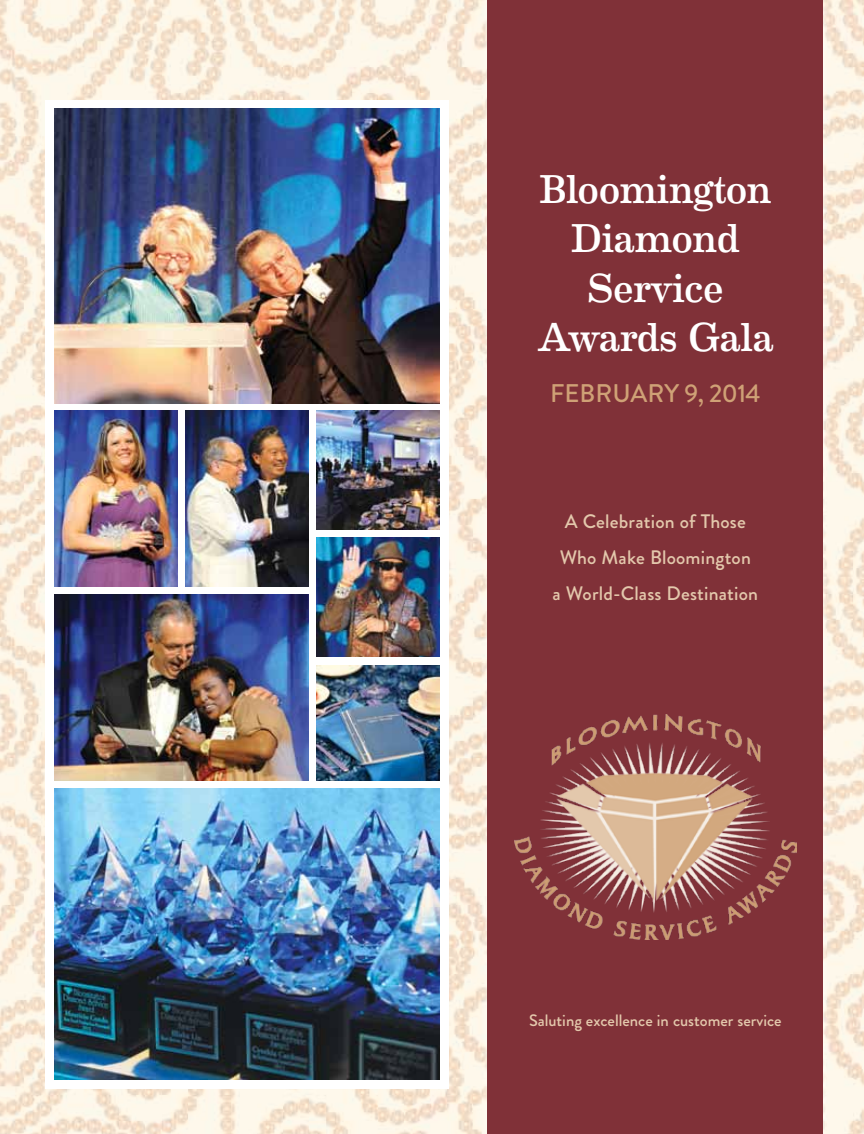
<style>
.page{position:relative;width:864px;height:1134px;background:#fff}
.page>*{position:absolute;margin:0;border:0;box-sizing:border-box;transform-origin:0 0}
.t1{font:40.5px/49.5px "Eames Century Modern";letter-spacing:-.015em;color:#fff;text-align:center}
.t2{font:500 25.5px "Brandon Grotesque";color:#cfa176}
.t3{font:500 19.5px/36px "Brandon Grotesque";letter-spacing:.01em;color:#e3c8ac;text-align:center}
.t4{font:500 16.5px "Brandon Grotesque";color:#e3c8ac}
</style>
<div class="page">
<img style="left:0;top:0;width:864px;height:1134px">
<div style="left:45px;top:100px;width:404px;height:989px;background:#fff"></div>
<div style="left:478px;top:0;width:355px;height:1134px;background:#fff;opacity:.75"></div>
<div style="left:488px;top:0;width:335px;height:1134px;background:#803138"></div>
<img style="left:514px;top:714px;width:282px;height:226px">
<img style="left:54px;top:788px;width:386px;height:292px">
<img style="left:54px;top:108px;width:386px;height:295px">
<img style="left:54px;top:595px;width:255px;height:186px">
<img style="left:317px;top:537px;width:123px;height:119px">
<img style="left:317px;top:666px;width:123px;height:115px">
<img style="left:317px;top:410px;width:123px;height:119px">
<img style="left:186px;top:410px;width:123px;height:176px">
<img style="left:54px;top:410px;width:123px;height:176px">
<h1 class="t1" style="left:537px;top:162px;width:239px">Bloomington<br>Diamond<br>Service<br>Awards Gala</h1>
<h2 class="t2" style="left:550px;top:376px;width:212px">february 9, 2014</h2>
<p class="t3" style="left:553px;top:503px;width:207px">A Celebration of Those<br>Who Make Bloomington<br>a World-Class Destination</p>
<p class="t4" style="left:529px;top:1009px;width:254px">Saluting excellence in customer service</p>
</div>
